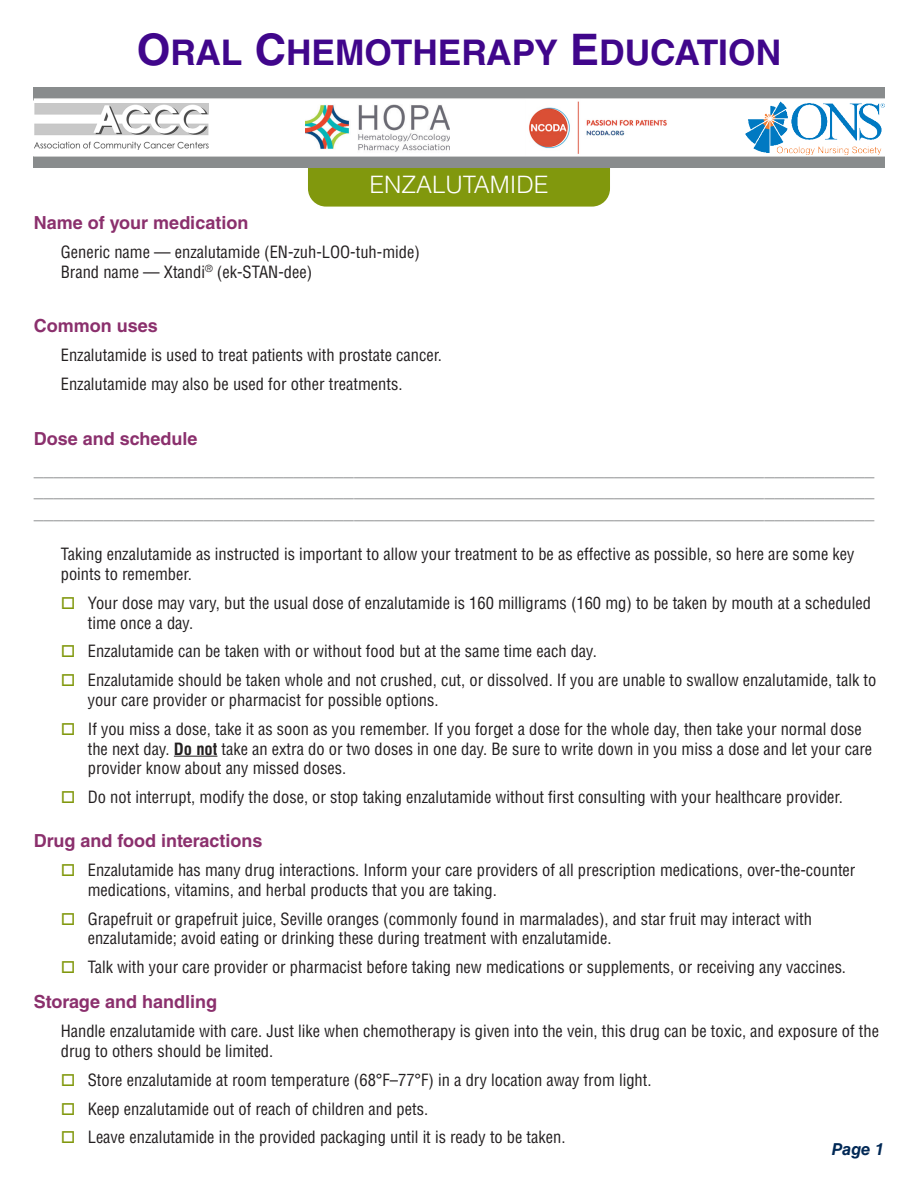
<style>
.page{position:relative;width:918px;height:1188px;background:#fff}
.page>*{position:absolute;margin:0;border:0;box-sizing:border-box;transform-origin:0 0}
.t1{font:700 35.4px "Helvetica LT Std";color:#40068b}
.t2{font:300 24px "Helvetica LT Std";color:#fff}
.t3{font:700 18px "Helvetica LT Std";color:#8a8b8d}
.subhead{font:700 18px "Helvetica LT Std";color:#8b306d}
.text{font:condensed 16.5px/19.8px "Helvetica LT Std";color:#231f20}
.t4{font:italic 700 16.5px "Helvetica LT Std";color:#002855}
.s1{font-size:43.5px}
.s2{color:#81980d}
.s3{font-weight:700}
</style>
<div class="page">
<div style="left:308px;top:140px;width:302px;height:67px;background:#81980d;border-radius:18px"></div>
<div style="left:34px;top:88px;width:850px;height:79px;background:#898c8d"></div>
<div style="left:34px;top:98px;width:852px;height:58px;background:#fff;border:2px solid #fff"></div>
<img style="left:305px;top:104px;width:145px;height:50px">
<img style="left:745px;top:101px;width:140px;height:53px">
<img style="left:34px;top:104px;width:175px;height:45px">
<img style="left:525px;top:99px;width:145px;height:57px">
<hr style="left:174px;top:756px;width:43px;height:1px;background:#231f20">
<h1 class="t1" style="left:137px;top:31px;width:646px"><span class="s1">O</span>RAL <span class="s1">C</span>HEMOTHERAPY <span class="s1">E</span>DUCATION</h1>
<h2 class="t2" style="left:369px;top:169px;width:181px">ENZALUTAMIDE</h2>
<p class="subhead" style="left:34px;top:212px;width:216px">Name of your medication</p>
<p class="text" style="left:61px;top:242px;width:361px">Generic name — enzalutamide (EN-zuh-LOO-tuh-mide)</p>
<p class="text" style="left:61px;top:262px;width:253px">Brand name — Xtandi<sup>®</sup> (ek-STAN-dee)</p>
<p class="subhead" style="left:34px;top:315px;width:126px">Common uses</p>
<p class="text" style="left:61px;top:345px;width:383px">Enzalutamide is used to treat patients with prostate cancer.</p>
<p class="text" style="left:61px;top:374px;width:343px">Enzalutamide may also be used for other treatments.</p>
<p class="subhead" style="left:34px;top:428px;width:165px">Dose and schedule</p>
<p class="t3" style="left:34px;top:458px;width:842px">____________________________________________________________________________________</p>
<p class="t3" style="left:34px;top:480px;width:842px">____________________________________________________________________________________</p>
<p class="t3" style="left:34px;top:501px;width:842px">____________________________________________________________________________________</p>
<p class="text" style="left:61px;top:544px;width:795px">Taking enzalutamide as instructed is important to allow your treatment to be as effective as possible, so here are some key points to remember.</p>
<p class="text" style="left:88px;top:593px;width:785px;text-indent:-27px"><span class="s2">□</span> Your dose may vary, but the usual dose of enzalutamide is 160 milligrams (160 mg) to be taken by mouth at a scheduled time once a day.</p>
<p class="text" style="left:61px;top:641px;width:538px"><span class="s2">□</span> Enzalutamide can be taken with or without food but at the same time each day.</p>
<p class="text" style="left:88px;top:670px;width:790px;text-indent:-27px"><span class="s2">□</span> Enzalutamide should be taken whole and not crushed, cut, or dissolved. If you are unable to swallow enzalutamide, talk to your care provider or pharmacist for possible options.</p>
<p class="text" style="left:88px;top:719px;width:786px;text-indent:-27px"><span class="s2">□</span> If you miss a dose, take it as soon as you remember. If you forget a dose for the whole day, then take your normal dose the next day. <span class="s3">Do not</span> take an extra do or two doses in one day. Be sure to write down in you miss a dose and let your care provider know about any missed doses.</p>
<p class="text" style="left:61px;top:787px;width:784px"><span class="s2">□</span> Do not interrupt, modify the dose, or stop taking enzalutamide without first consulting with your healthcare provider.</p>
<p class="subhead" style="left:34px;top:830px;width:230px">Drug and food interactions</p>
<p class="text" style="left:88px;top:860px;width:769px;text-indent:-27px"><span class="s2">□</span> Enzalutamide has many drug interactions. Inform your care providers of all prescription medications, over-the-counter medications, vitamins, and herbal products that you are taking.</p>
<p class="text" style="left:88px;top:909px;width:726px;text-indent:-27px"><span class="s2">□</span> Grapefruit or grapefruit juice, Seville oranges (commonly found in marmalades), and star fruit may interact with enzalutamide; avoid eating or drinking these during treatment with enzalutamide.</p>
<p class="text" style="left:61px;top:957px;width:787px"><span class="s2">□</span> Talk with your care provider or pharmacist before taking new medications or supplements, or receiving any vaccines.</p>
<p class="subhead" style="left:34px;top:991px;width:185px">Storage and handling</p>
<p class="text" style="left:61px;top:1021px;width:820px">Handle enzalutamide with care. Just like when chemotherapy is given into the vein, this drug can be toxic, and exposure of the drug to others should be limited.</p>
<p class="text" style="left:61px;top:1070px;width:592px"><span class="s2">□</span> Store enzalutamide at room temperature (68°F–77°F) in a dry location away from light.</p>
<p class="text" style="left:61px;top:1099px;width:369px"><span class="s2">□</span> Keep enzalutamide out of reach of children and pets.</p>
<p class="text" style="left:61px;top:1127px;width:506px"><span class="s2">□</span> Leave enzalutamide in the provided packaging until it is ready to be taken.</p>
<p class="t4" style="left:832px;top:1139px;width:54px">Page 1</p>
</div>
